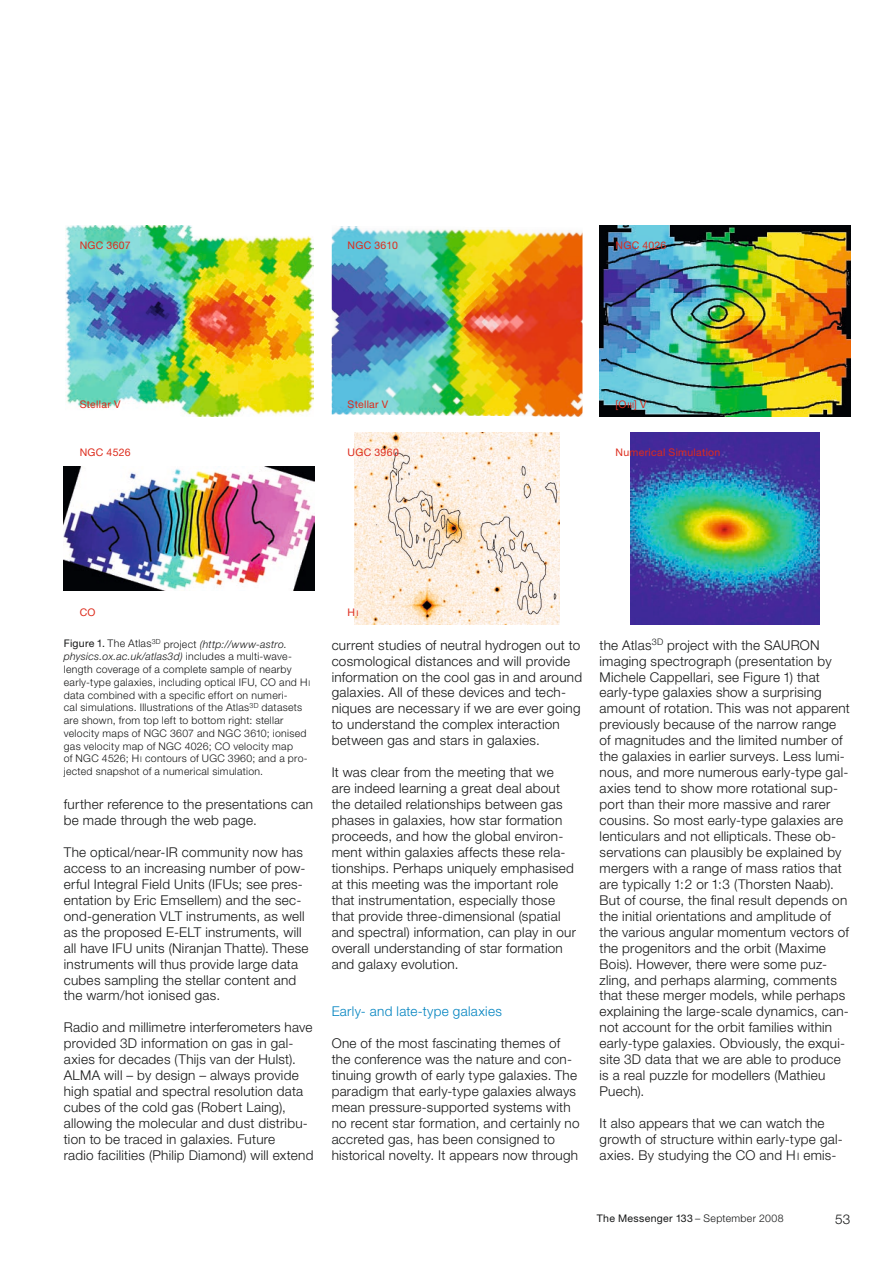
<style>
.page{position:relative;width:893px;height:1263px;background:#fff}
.page>*{position:absolute;margin:0;border:0;box-sizing:border-box;transform-origin:0 0}
.t1{font:300 13.5px/15.9px "Helvetica Neue LT";letter-spacing:.02em;color:#151616}
.t2{font:300 13.5px "Helvetica Neue LT";letter-spacing:.02em;color:#0083c0}
.t3{font:300 10.5px/12.8px "Helvetica Neue LT";letter-spacing:.03em;color:#151616}
.t4{font:10.5px "Helvetica Neue LT";letter-spacing:.03em;color:#dd2b1c}
.t5{font:10.5px "Helvetica Neue LT";letter-spacing:.03em;color:#151616}
.s1{font-size:7.8px}
.s2{font-weight:400}
.s3{font-style:italic}
.s4{font-size:10.2px}
.s5{font-weight:300}
</style>
<div class="page">
<img style="left:65px;top:225px;width:248px;height:192px">
<img style="left:64px;top:467px;width:251px;height:123px">
<img style="left:332px;top:226px;width:250px;height:191px">
<img style="left:354px;top:433px;width:206px;height:191px">
<img style="left:600px;top:225px;width:250px;height:192px">
<img style="left:630px;top:433px;width:189px;height:191px">
<p class="t4" style="left:80px;top:239px;width:52px">NGC 3607</p>
<p class="t4" style="left:348px;top:239px;width:52px">NGC 3610</p>
<p class="t4" style="left:615px;top:239px;width:52px">NGC 4026</p>
<p class="t4" style="left:348px;top:398px;width:42px">Stellar V</p>
<p class="t4" style="left:80px;top:398px;width:42px">Stellar V</p>
<p class="t4" style="left:615px;top:398px;width:32px">[O<span class="s1">iii</span>] V</p>
<p class="t4" style="left:80px;top:446px;width:52px">NGC 4526</p>
<p class="t4" style="left:348px;top:446px;width:53px">UGC 3960</p>
<p class="t4" style="left:615px;top:446px;width:106px">Numerical Simulation</p>
<p class="t4" style="left:80px;top:606px;width:17px">CO</p>
<p class="t3" style="left:64px;top:637px;width:248px"><span class="s2">Figure 1.</span> The Atlas<sup>3D</sup> project <span class="s3">(http://www-astro. physics.ox.ac.uk/atlas3d)</span> includes a multi-wave&shy;length coverage of a complete sample of nearby early-type galaxies, including optical IFU, CO and H<span class="s1">i </span>data combined with a specific effort on numeri-<br>cal simulations. Illustrations of the Atlas<sup>3D</sup> datasets are shown, from top left to bottom right: stellar velocity maps of NGC 3607 and NGC 3610; ionised gas velocity map of NGC 4026; CO velocity map<br>of NGC 4526; H<span class="s1">i</span> contours of UGC 3960; and a pro&shy;jected snapshot of a numerical simulation.</p>
<p class="t1" style="left:64px;top:796px;width:251px">further reference to the presentations can be made through the web page.</p>
<p class="t1" style="left:64px;top:844px;width:246px">The optical/near-IR community now has access to an increasing number of pow&shy;erful Integral Field Units (IFUs; see pres&shy;entation by Eric Emsellem) and the sec&shy;ond-generation VLT instruments, as well as the proposed E-ELT instruments, will all have IFU units (Niranjan Thatte). These instruments will thus provide large data cubes sampling the stellar content and the warm/hot ionised gas.</p>
<p class="t1" style="left:64px;top:1019px;width:251px">Radio and millimetre interferometers have provided 3D information on gas in gal&shy;axies for decades (Thijs van der Hulst).<br>ALMA will – by design – always provide high spatial and spectral resolution data cubes of the cold gas (Robert Laing), allowing the molecular and dust distribu&shy;tion to be traced in galaxies. Future<br>radio facilities (Philip Diamond) will extend</p>
<p class="t4" style="left:348px;top:606px;width:12px">H<span class="s1">i</span></p>
<p class="t1" style="left:332px;top:637px;width:252px">current studies of neutral hydrogen out to cosmological distances and will provide information on the cool gas in and around galaxies. All of these devices and tech&shy;niques are necessary if we are ever going to understand the complex interaction between gas and stars in galaxies.</p>
<p class="t1" style="left:332px;top:764px;width:246px">It was clear from the meeting that we<br>are indeed learning a great deal about the detailed relationships between gas phases in galaxies, how star formation proceeds, and how the global environ&shy;ment within galaxies affects these rela&shy;tionships. Perhaps uniquely emphasised at this meeting was the important role that instrumentation, especially those that provide three-dimensional (spatial and spectral) information, can play in our overall understanding of star formation and galaxy evolution.</p>
<p class="t2" style="left:332px;top:1003px;width:172px">Early- and late-type galaxies</p>
<p class="t1" style="left:332px;top:1035px;width:249px">One of the most fascinating themes of the conference was the nature and con&shy;tinuing growth of early type galaxies. The paradigm that early-type galaxies always mean pressure-supported systems with no recent star formation, and certainly no accreted gas, has been consigned to historical novelty. It appears now through</p>
<p class="t1" style="left:600px;top:637px;width:252px">the Atlas<sup>3D</sup> project with the SAURON imaging spectrograph (presentation by Michele Cappellari, see Figure 1) that early-type galaxies show a surprising amount of rotation. This was not apparent previously because of the narrow range of magnitudes and the limited number of the galaxies in earlier surveys. Less lumi&shy;nous, and more numerous early-type gal&shy;axies tend to show more rotational sup&shy;port than their more massive and rarer cousins. So most early-type galaxies are lenticulars and not ellipticals. These ob&shy;servations can plausibly be explained by mergers with a range of mass ratios that are typically 1:2 or 1:3 (Thorsten Naab).<br>But of course, the final result depends on the initial orientations and amplitude of the various angular momentum vectors of the progenitors and the orbit (Maxime Bois). However, there were some puz&shy;zling, and perhaps alarming, comments that these merger models, while perhaps explaining the large-scale dynamics, can&shy;not account for the orbit families within early-type galaxies. Obviously, the exqui&shy;site 3D data that we are able to produce is a real puzzle for modellers (Mathieu Puech).</p>
<p class="t1" style="left:600px;top:1115px;width:245px">It also appears that we can watch the growth of structure within early-type gal&shy;axies. By studying the CO and H<span class="s4">i</span> emis-</p>
<p class="t5" style="left:597px;top:1211px;width:188px">The Messenger 133 <span class="s5">– September 2008</span></p>
<p class="t1" style="left:835px;top:1211px;width:17px">53</p>
</div>
